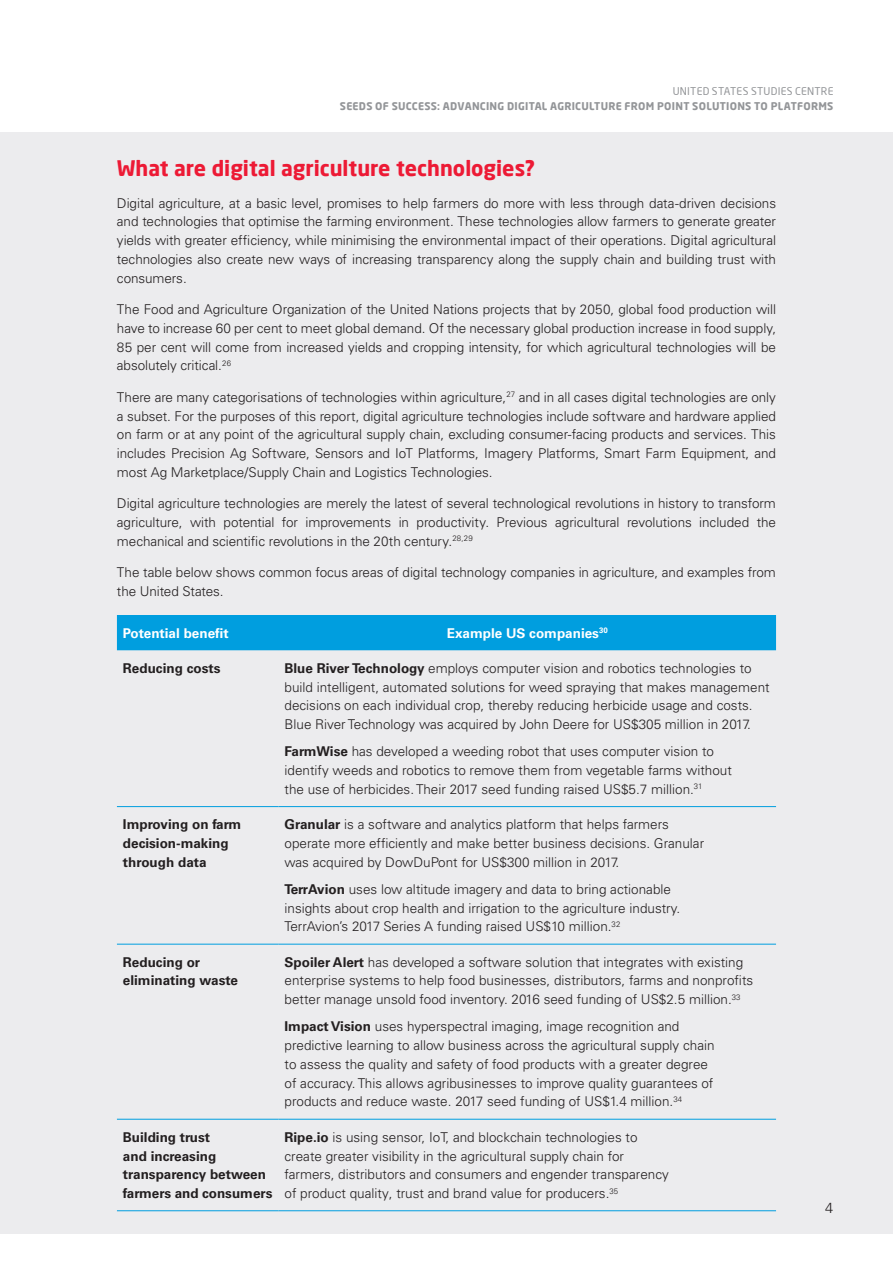
<style>
.page{position:relative;width:893px;height:1263px;background:#fff}
.page>*{position:absolute;margin:0;border:0;box-sizing:border-box;transform-origin:0 0}
.Body_Heading{font:700 21px "Neo Sans Pro";color:#ed1a35}
.t1{font:300 14.7px "Univers LT Pro 45";color:#231f20}
.Body_Copy{font:300 13.5px/18.8px "Univers LT Pro 45";letter-spacing:-.005em;color:#231f20;text-align:justify}
.Table_Heading{font:300 13.5px/18.8px "Univers LT Pro 45";color:#231f20}
.Table_Heading-2{font:700 13.5px/18.8px "Univers LT Pro 65";color:#231f20}
.Table_Heading-3{font:700 13.5px "Univers LT Pro 65";color:#fff}
.t2{font:700 10.5px "Neo Sans Pro";letter-spacing:.025em;color:#939598}
.t3{font:10.5px "Neo Sans Pro";letter-spacing:.02em;color:#939598}
.s1{font-family:"Univers LT Pro 65";font-weight:700}
</style>
<div class="page">
<div style="left:0;top:132px;width:893px;height:1101px;background:#ececee"></div>
<div style="left:117px;top:615px;width:659px;height:35px;background:#009edf"></div>
<hr style="left:117px;top:806px;width:162px;height:1px;background:#009edf">
<hr style="left:279px;top:806px;width:497px;height:1px;background:#009edf">
<hr style="left:117px;top:944px;width:162px;height:1px;background:#009edf">
<hr style="left:279px;top:944px;width:497px;height:1px;background:#009edf">
<hr style="left:117px;top:1119px;width:162px;height:1px;background:#009edf">
<hr style="left:279px;top:1119px;width:497px;height:1px;background:#009edf">
<hr style="left:117px;top:1210px;width:162px;height:1px;background:#009edf">
<hr style="left:279px;top:1210px;width:497px;height:1px;background:#009edf">
<p class="t3" style="left:673px;top:84px;width:162px">UNITED STATES STUDIES CENTRE</p>
<p class="t2" style="left:340px;top:100px;width:495px">SEEDS OF SUCCESS: ADVANCING DIGITAL AGRICULTURE FROM POINT SOLUTIONS TO PLATFORMS</p>
<p class="Body_Heading" style="left:117px;top:155px;width:420px">What are digital agriculture technologies?</p>
<p class="Body_Copy" style="left:117px;top:193px;width:661px">Digital agriculture, at a basic level, promises to help farmers do more with less through data-driven decisions and technologies that optimise the farming environment. These technologies allow farmers to generate greater yields with greater efficiency, while minimising the environmental impact of their operations. Digital agricultural technologies also create new ways of increasing transparency along the supply chain and building trust with consumers.</p>
<p class="Body_Copy" style="left:117px;top:300px;width:661px">The Food and Agriculture Organization of the United Nations projects that by 2050, global food production will have to increase 60 per cent to meet global demand. Of the necessary global production increase in food supply, 85 per cent will come from increased yields and cropping intensity, for which agricultural technologies will be absolutely critical.<sup>26</sup></p>
<p class="Body_Copy" style="left:117px;top:388px;width:661px">There are many categorisations of technologies within agriculture,<sup>27</sup> and in all cases digital technologies are only a subset. For the purposes of this report, digital agriculture technologies include software and hardware applied on farm or at any point of the agricultural supply chain, excluding consumer-facing products and services. This includes Precision Ag Software, Sensors and IoT Platforms, Imagery Platforms, Smart Farm Equipment, and most Ag Marketplace/Supply Chain and Logistics Technologies.</p>
<p class="Body_Copy" style="left:117px;top:494px;width:660px">Digital agriculture technologies are merely the latest of several technological revolutions in history to transform agriculture, with potential for improvements in productivity. Previous agricultural revolutions included the mechanical and scientific revolutions in the 20th century.<sup>28,29</sup></p>
<p class="Body_Copy" style="left:117px;top:563px;width:660px">The table below shows common focus areas of digital technology companies in agriculture, and examples from the United States.</p>
<p class="Table_Heading-3" style="left:123px;top:625px;width:107px">Potential benefit</p>
<p class="Table_Heading-3" style="left:447px;top:625px;width:163px">Example US companies<sup>30</sup></p>
<p class="Table_Heading-2" style="left:123px;top:659px;width:99px">Reducing costs</p>
<p class="Table_Heading" style="left:285px;top:659px;width:487px"><span class="s1">Blue River Technology</span> employs computer vision and robotics technologies to build intelligent, automated solutions for weed spraying that makes management decisions on each individual crop, thereby reducing herbicide usage and costs.<br>Blue River Technology was acquired by John Deere for US$305 million in 2017.</p>
<p class="Table_Heading" style="left:285px;top:742px;width:449px"><span class="s1">FarmWise</span> has developed a weeding robot that uses computer vision to identify weeds and robotics to remove them from vegetable farms without the use of herbicides. Their 2017 seed funding raised US$5.7 million.<sup>31</sup></p>
<p class="Table_Heading-2" style="left:123px;top:815px;width:120px">Improving on farm decision-making through data</p>
<p class="Table_Heading" style="left:285px;top:815px;width:421px"><span class="s1">Granular</span> is a software and analytics platform that helps farmers operate more efficiently and make better business decisions. Granular was acquired by DowDuPont for US$300 million in 2017.</p>
<p class="Table_Heading" style="left:285px;top:880px;width:397px"><span class="s1">TerrAvion</span> uses low altitude imagery and data to bring actionable insights about crop health and irrigation to the agriculture industry.<br>TerrAvion’s 2017 Series A funding raised US$10 million.<sup>32</sup></p>
<p class="Table_Heading-2" style="left:123px;top:952px;width:117px">Reducing or eliminating waste</p>
<p class="Table_Heading" style="left:285px;top:952px;width:470px"><span class="s1">Spoiler Alert</span> has developed a software solution that integrates with existing enterprise systems to help food businesses, distributors, farms and nonprofits better manage unsold food inventory. 2016 seed funding of US$2.5 million.<sup>33</sup></p>
<p class="Table_Heading" style="left:285px;top:1017px;width:432px"><span class="s1">Impact Vision</span> uses hyperspectral imaging, image recognition and predictive learning to allow business across the agricultural supply chain to assess the quality and safety of food products with a greater degree of accuracy. This allows agribusinesses to improve quality guarantees of products and reduce waste. 2017 seed funding of US$1.4 million.<sup>34</sup></p>
<p class="Table_Heading-2" style="left:123px;top:1128px;width:151px">Building trust<br>and increasing transparency between farmers and consumers</p>
<p class="Table_Heading" style="left:285px;top:1127px;width:386px"><span class="s1">Ripe.io</span> is using sensor, IoT, and blockchain technologies to create greater visibility in the agricultural supply chain for farmers, distributors and consumers and engender transparency of product quality, trust and brand value for producers.<sup>35</sup></p>
<p class="t1" style="left:825px;top:1199px;width:10px">4</p>
</div>
